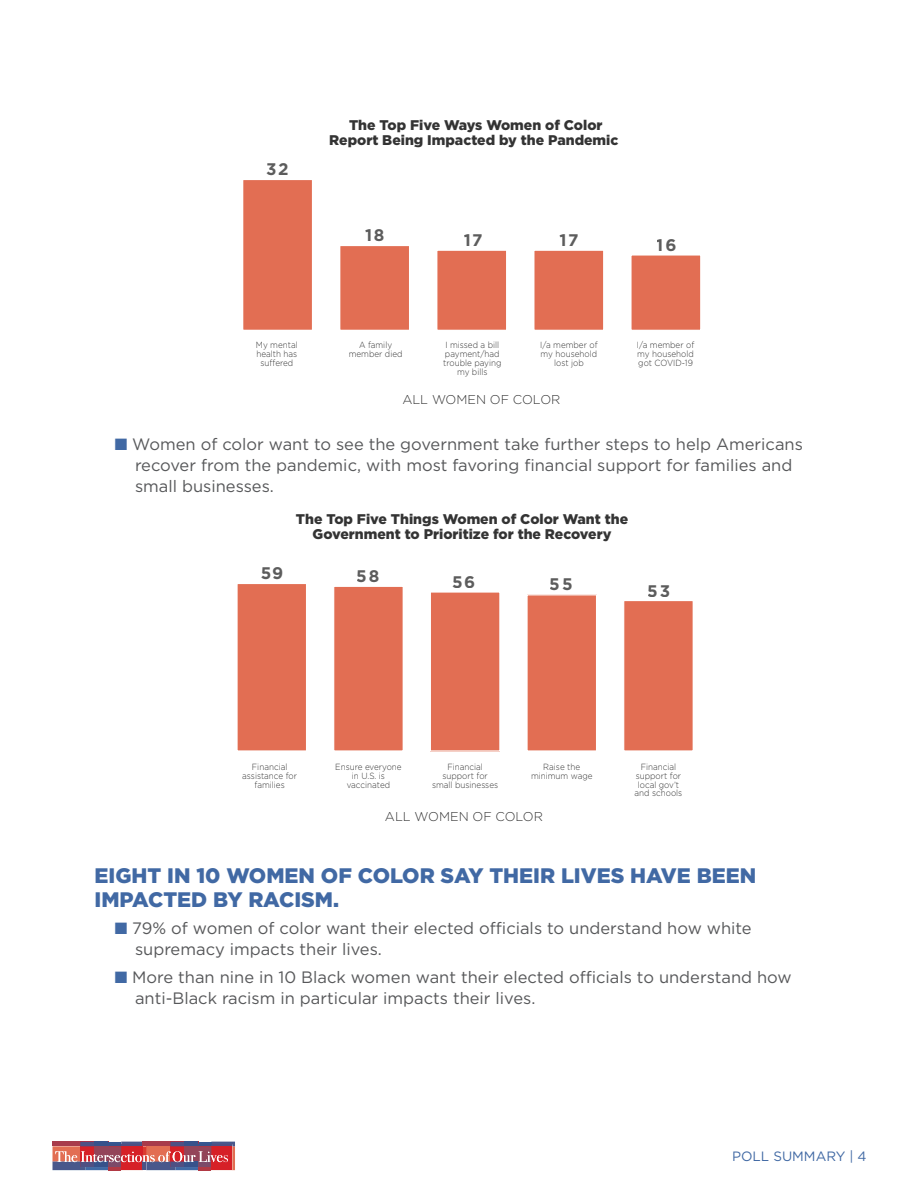
<style>
.page{position:relative;width:918px;height:1188px;background:#fff}
.page>*{position:absolute;margin:0;border:0;box-sizing:border-box;transform-origin:0 0}
.t1{font:900 21px/24px "Gotham";color:#4169a4}
.t2{font:700 16.8px "Gotham";letter-spacing:.085em;color:rgb(0 0 0/.8)}
.t3{font:16.5px/21px "Gotham";color:#57585a}
.t4{font:900 14.1px/15.3px "Gotham";color:rgb(0 0 0/.8);text-align:center}
.t5{font:13.5px "Gotham";color:#4169a4}
.t6{font:300 12.75px "Gotham";color:rgb(0 0 0/.8)}
.t7{font:300 8.85px/9px "Gotham";color:rgb(0 0 0/.8);text-align:center;scale:.92 1}
.s1{color:#4169a4}
</style>
<div class="page">
<svg style="left:52px;top:1142px;width:183px;height:29px;background:#a75e6e"></svg>
<div style="left:631px;top:255px;width:70px;height:75px;background:#e26e53"></div>
<div style="left:630px;top:254px;width:71px;height:77px;border:1px solid #fff"></div>
<div style="left:534px;top:250px;width:70px;height:80px;background:#e26e53"></div>
<div style="left:533px;top:250px;width:71px;height:81px;border:1px solid #fff"></div>
<div style="left:437px;top:250px;width:70px;height:80px;background:#e26e53"></div>
<div style="left:436px;top:250px;width:71px;height:81px;border:1px solid #fff"></div>
<div style="left:340px;top:245px;width:70px;height:85px;background:#e26e53"></div>
<div style="left:339px;top:245px;width:71px;height:86px;border:1px solid #fff"></div>
<div style="left:243px;top:179px;width:70px;height:151px;background:#e26e53"></div>
<div style="left:242px;top:179px;width:71px;height:152px;border:1px solid #fff"></div>
<div style="left:237px;top:583px;width:70px;height:168px;background:#e26e53"></div>
<div style="left:236px;top:583px;width:71px;height:169px;border:1px solid #fff"></div>
<div style="left:334px;top:586px;width:69px;height:165px;background:#e26e53"></div>
<div style="left:333px;top:586px;width:71px;height:166px;border:1px solid #fff"></div>
<div style="left:430px;top:592px;width:70px;height:159px;background:#e26e53"></div>
<div style="left:430px;top:591px;width:71px;height:161px;border:1px solid #fff"></div>
<div style="left:527px;top:595px;width:70px;height:156px;background:#e26e53"></div>
<div style="left:526px;top:594px;width:71px;height:158px;border:1px solid #fff"></div>
<div style="left:624px;top:600px;width:69px;height:151px;background:#e26e53"></div>
<div style="left:623px;top:600px;width:71px;height:152px;border:1px solid #fff"></div>
<p class="t2" style="left:266px;top:158px;width:24px">32</p>
<p class="t4" style="left:329px;top:117px;width:291px">The Top Five Ways Women of Color<br>Report Being Impacted by the Pandemic</p>
<p class="t2" style="left:365px;top:224px;width:21px">18</p>
<p class="t2" style="left:464px;top:229px;width:20px">17</p>
<p class="t2" style="left:560px;top:229px;width:20px">17</p>
<p class="t2" style="left:657px;top:234px;width:21px">16</p>
<p class="t7" style="left:256px;top:340px;width:47px">My mental health has suffered</p>
<p class="t7" style="left:349px;top:340px;width:60px">A family member died</p>
<p class="t7" style="left:443px;top:340px;width:65px">I missed a bill payment/had trouble paying my bills</p>
<p class="t7" style="left:540px;top:340px;width:64px">I/a member of my household lost job</p>
<p class="t7" style="left:637px;top:340px;width:64px;text-align:justify">I/a member of my household got COVID-19</p>
<p class="t6" style="left:402px;top:393px;width:160px">ALL WOMEN OF COLOR</p>
<p class="t3" style="left:135px;top:433px;width:669px;text-indent:-20px"><span class="s1">■</span> Women of color want to see the government take further steps to help Americans recover from the pandemic, with most favoring financial support for families and small businesses.</p>
<p class="t4" style="left:296px;top:511px;width:334px">The Top Five Things Women of Color Want the<br>Government to Prioritize for the Recovery</p>
<p class="t2" style="left:260px;top:562px;width:25px">59</p>
<p class="t2" style="left:357px;top:565px;width:24px">58</p>
<p class="t2" style="left:452px;top:571px;width:25px">56</p>
<p class="t2" style="left:550px;top:573px;width:24px">55</p>
<p class="t2" style="left:648px;top:579px;width:24px">53</p>
<p class="t7" style="left:242px;top:762px;width:61px">Financial assistance for families</p>
<p class="t7" style="left:335px;top:762px;width:74px">Ensure everyone in U.S. is vaccinated</p>
<p class="t7" style="left:432px;top:762px;width:73px">Financial support for small businesses</p>
<p class="t7" style="left:531px;top:762px;width:68px">Raise the minimum wage</p>
<p class="t7" style="left:635px;top:762px;width:53px">Financial support for local gov’t and schools</p>
<p class="t6" style="left:385px;top:810px;width:160px">ALL WOMEN OF COLOR</p>
<p class="t1" style="left:94px;top:863px;width:663px">EIGHT IN 10 WOMEN OF COLOR SAY THEIR LIVES HAVE BEEN<br>IMPACTED BY RACISM.</p>
<p class="t3" style="left:135px;top:918px;width:618px;text-indent:-20px"><span class="s1">■</span> 79% of women of color want their elected officials to understand how white supremacy impacts their lives.</p>
<p class="t3" style="left:135px;top:966px;width:658px;text-indent:-20px"><span class="s1">■</span> More than nine in 10 Black women want their elected officials to understand how anti-Black racism in particular impacts their lives.</p>
<p class="t5" style="left:732px;top:1149px;width:136px">POLL SUMMARY | 4</p>
</div>
